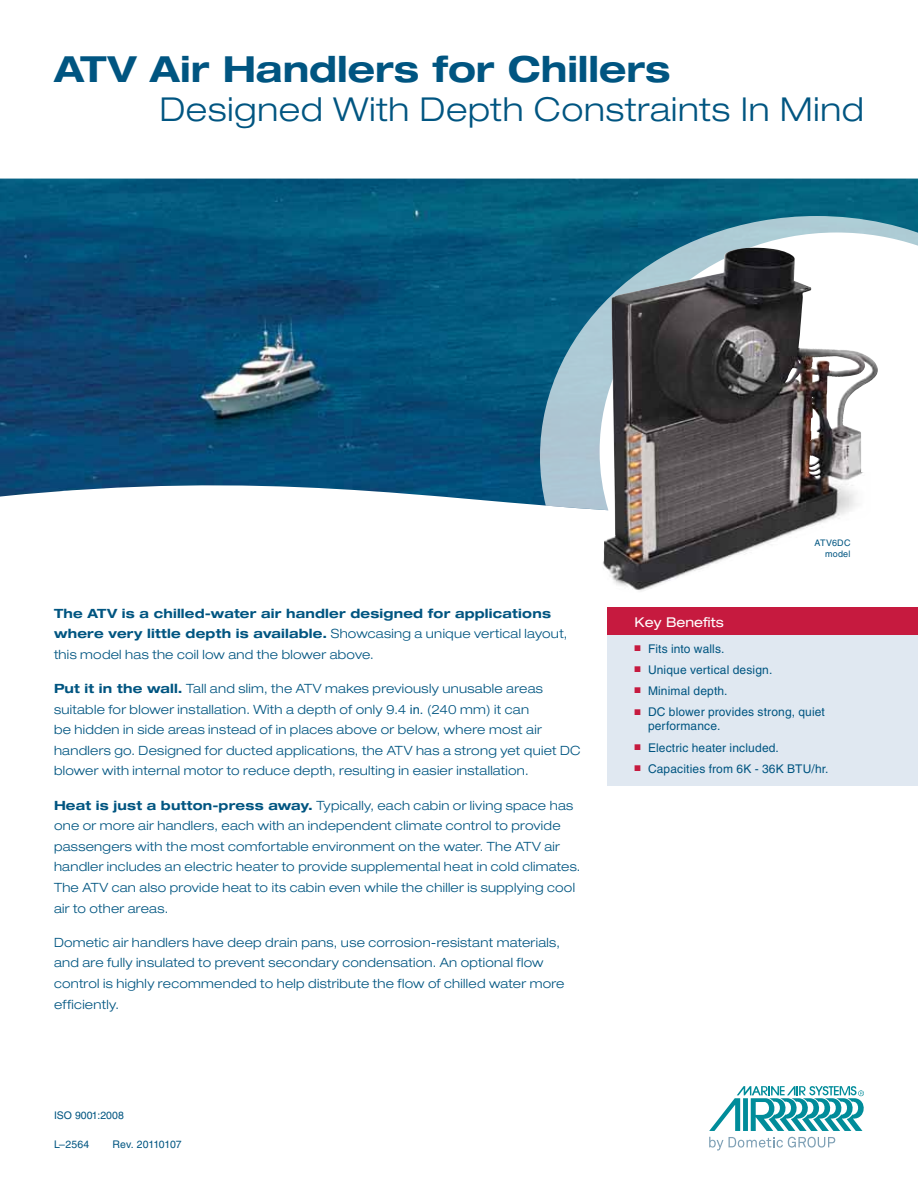
<style>
.page{position:relative;width:918px;height:1188px;background:#fff}
.page>*{position:absolute;margin:0;border:0;box-sizing:border-box;transform-origin:0 0}
.t1{font:700 expanded 36px "Helvetica Neue";color:#005581}
.t2{font:300 expanded 33px "Helvetica Neue";letter-spacing:.02em;color:#005581}
.t3{font:expanded 13.5px "Helvetica Neue";color:#fff}
.t4{font:300 expanded 12.75px/20.7px "Helvetica Neue";letter-spacing:.02em;color:#005581}
.t5{font:700 expanded 12.75px/20.7px "Helvetica Neue";letter-spacing:.015em;color:#005581}
.t6{font:12px/14.4px "Helvetica LT Std";letter-spacing:.015em;color:#005581}
.t7{font:10.5px "Helvetica LT Std";color:#005581}
.t8{font:9px/10.8px "Helvetica LT Std";letter-spacing:.025em;color:#005581;text-align:right}
.s1{font-weight:300}
.s2{font-weight:700}
.s3{font-family:"Helvetica LT Std";font-weight:400;font-stretch:normal}
.s4{color:#c61a3f}
</style>
<div class="page">
<img style="left:0;top:179px;width:918px;height:326px">
<svg style="left:540px;top:216px;width:378px;height:294px"></svg>
<img style="left:602px;top:248px;width:271px;height:343px">
<div style="left:608px;top:608px;width:310px;height:27px;background:#c61a3f"></div>
<div style="left:608px;top:635px;width:310px;height:151px;background:#e0e8f1"></div>
<svg style="left:709px;top:1086px;width:155px;height:45px"></svg>
<svg style="left:709px;top:1137px;width:126px;height:14px"></svg>
<h1 class="t1" style="left:54px;top:47px;width:618px">ATV Air Handlers for Chillers</h1>
<h2 class="t2" style="left:160px;top:90px;width:706px">Designed With Depth Constraints In Mind</h2>
<p class="t5" style="left:54px;top:602px;width:515px">The ATV is a chilled-water air handler designed for applications where very little depth is available. <span class="s1">Showcasing a unique vertical layout, this model has the coil low and the blower above.</span></p>
<p class="t4" style="left:54px;top:678px;width:528px"><span class="s2">Put it in the wall.</span> Tall and slim, the ATV makes previously unusable areas suitable for blower installation. With a depth of only 9.4 <span class="s3">in.</span> (240 mm) it can<br>be hidden in side areas instead of in places above or below, where most air handlers go. Designed for ducted applications, the ATV has a strong yet quiet DC blower with internal motor to reduce depth, resulting in easier installation.</p>
<p class="t4" style="left:54px;top:795px;width:528px"><span class="s2">Heat is just a button-press away.</span> Typically, each cabin or living space has one or more air handlers, each with an independent climate control to provide passengers with the most comfortable environment on the water. The ATV air handler includes an electric heater to provide supplemental heat in cold climates.<br>The ATV can also provide heat to its cabin even while the chiller is supplying cool air to other areas.</p>
<p class="t4" style="left:54px;top:932px;width:512px">Dometic air handlers have deep drain pans, use corrosion-resistant materials, and are fully insulated to prevent secondary condensation. An optional flow control is highly recommended to help distribute the flow of chilled water more efficiently.</p>
<p class="t7" style="left:54px;top:1109px;width:71px">ISO 9001:2008</p>
<p class="t7" style="left:54px;top:1138px;width:37px">L–2564</p>
<p class="t7" style="left:112px;top:1138px;width:71px">Rev. 20110107</p>
<p class="t8" style="left:815px;top:538px;width:37px">ATV6DC model</p>
<p class="t3" style="left:634px;top:614px;width:91px">Key Benefits</p>
<p class="t6" style="left:634px;top:641px;width:92px"><span class="s4">■</span> Fits into walls.</p>
<p class="t6" style="left:634px;top:662px;width:139px"><span class="s4">■</span> Unique vertical design.</p>
<p class="t6" style="left:634px;top:683px;width:95px"><span class="s4">■</span> Minimal depth.</p>
<p class="t6" style="left:648px;top:705px;width:178px;text-indent:-14px"><span class="s4">■</span> DC blower provides strong, quiet performance.</p>
<p class="t6" style="left:634px;top:740px;width:146px"><span class="s4">■</span> Electric heater included.</p>
<p class="t6" style="left:634px;top:761px;width:196px"><span class="s4">■</span> Capacities from 6K - 36K BTU/hr.</p>
</div>
